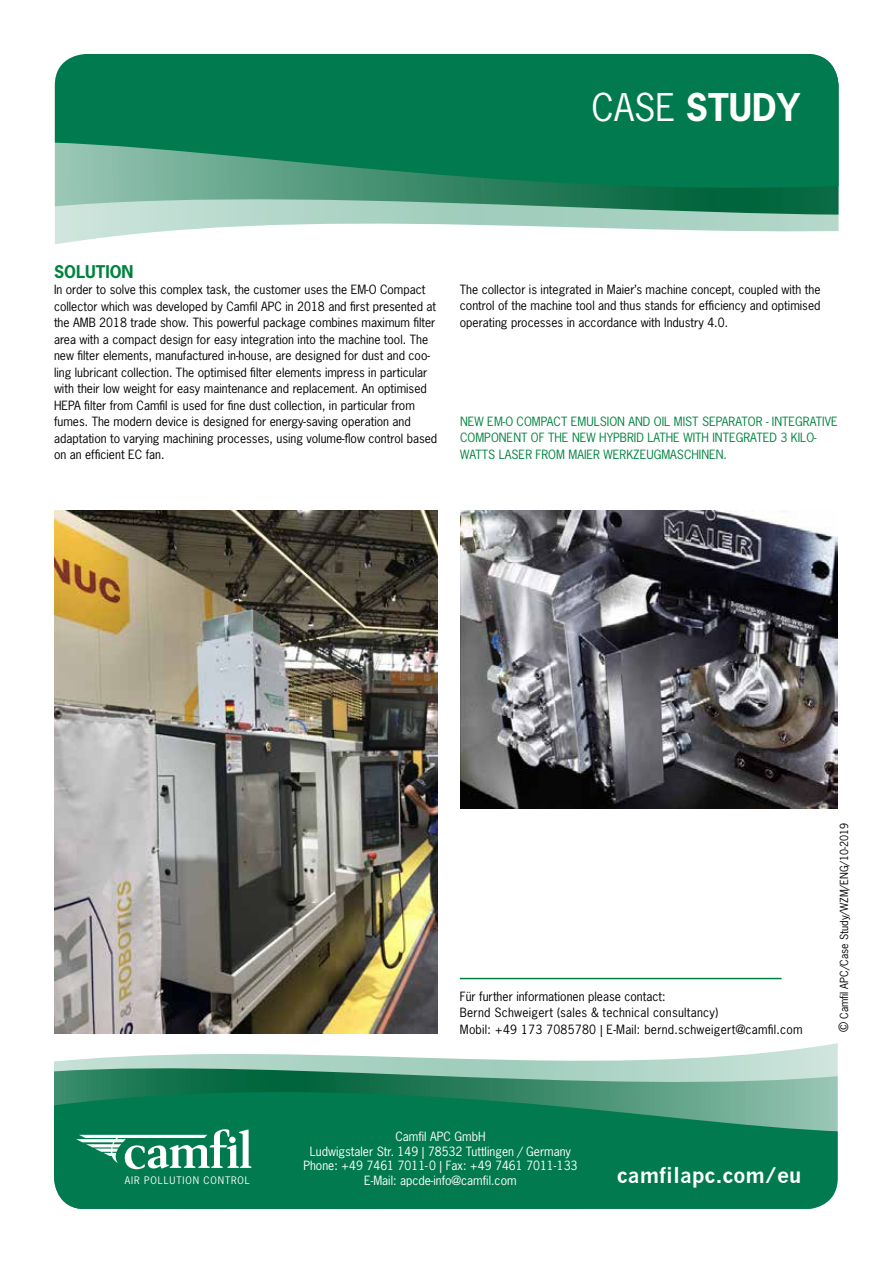
<style>
.page{position:relative;width:893px;height:1263px;background:#fff}
.page>*{position:absolute;margin:0;border:0;box-sizing:border-box;transform-origin:0 0}
.t1{font:700 36px "News Gothic Std";color:#fff}
.t2{font:700 21px "News Gothic";color:#fff}
.t3{font:700 16.5px "News Gothic Std";color:#00823f}
.t4{font:12px/16.5px "News Gothic Std";color:#000;text-align:justify}
.t5{font:12px/16.5px "News Gothic Std";color:#00823f}
.t6{font:12px/16.5px "News Gothic Std";letter-spacing:.02em;color:#000}
.t7{font:12px/14.4px "News Gothic Std";color:#fff;text-align:center}
.t8{font:10.5px "News Gothic Std";color:#000}
.t9{font:9.75px "News Gothic Std";letter-spacing:.09em;color:#fff}
.s1{font-weight:400}
.s2{font-size:12px}
</style>
<div class="page">
<svg style="left:54px;top:1012px;width:784px;height:197px;fill:#007a4e"></svg>
<svg style="left:55px;top:54px;width:783px;height:191px;fill:#007a4e"></svg>
<img style="left:460px;top:510px;width:378px;height:298px">
<hr style="left:460px;top:978px;width:322px;height:1px;background:#00823f">
<img style="left:55px;top:510px;width:383px;height:523px">
<svg style="left:76px;top:1129px;width:176px;height:40px"></svg>
<div style="left:229px;top:1136px;width:7px;height:7px;background:#fff;border-radius:50%"></div>
<h1 class="t1" style="left:592px;top:84px;width:210px"><span class="s1">CASE</span> STUDY</h1>
<h3 class="t3" style="left:54px;top:261px;width:81px">SOLUTION</h3>
<p class="t4" style="left:54px;top:281px;width:385px;text-align:left">In order to solve this complex task, the customer uses the EM-O Compact collector which was developed by Camfil APC in 2018 and first presented at the AMB 2018 trade show. This powerful package combines maximum filter area with a compact design for easy integration into the machine tool. The new filter elements, manufactured in-house, are designed for dust and coo&shy;ling lubricant collection. The optimised filter elements impress in particular with their low weight for easy maintenance and replacement. An optimised HEPA filter from Camfil is used for fine dust collection, in particular from fumes. The modern device is designed for energy-saving operation and adaptation to varying machining processes, using volume-flow control based on an efficient EC fan.</p>
<p class="t4" style="left:460px;top:281px;width:362px">The collector is integrated in Maier’s machine concept, coupled with the control of the machine tool and thus stands for efficiency and optimised operating processes in accordance with Industry 4.0.</p>
<p class="t5" style="left:460px;top:413px;width:379px">NEW EM-O COMPACT EMULSION AND OIL MIST SEPARATOR - INTEGRATIVE<br>COMPONENT OF THE NEW HYPBRID LATHE WITH INTEGRATED 3 KILO-<br>WATTS LASER FROM MAIER WERKZEUGMASCHINEN.</p>
<p class="t6" style="left:460px;top:988px;width:344px">Für further informationen please contact:<br>Bernd Schweigert (sales &amp; technical consultancy)<br>Mobil: +49 173 7085780 | E-Mail: bernd.schweigert@camfil.com</p>
<p class="t8" style="left:838px;top:1032px;width:211px;rotate:-90deg"><span class="s2">©</span> Camfil APC/Case Study/WZM/ENG/10-2019</p>
<p class="t7" style="left:303px;top:1129px;width:276px">Camfil APC GmbH<br>Ludwigstaler Str. 149 | 78532 Tuttlingen / Germany Phone: +49 7461 7011-0 | Fax: +49 7461 7011-133<br>E-Mail: apcde-info@camfil.com</p>
<p class="t9" style="left:125px;top:1173px;width:127px">AIR POLLUTION CONTROL</p>
<h2 class="t2" style="left:617px;top:1163px;width:186px">camfilapc.com/eu</h2>
</div>
